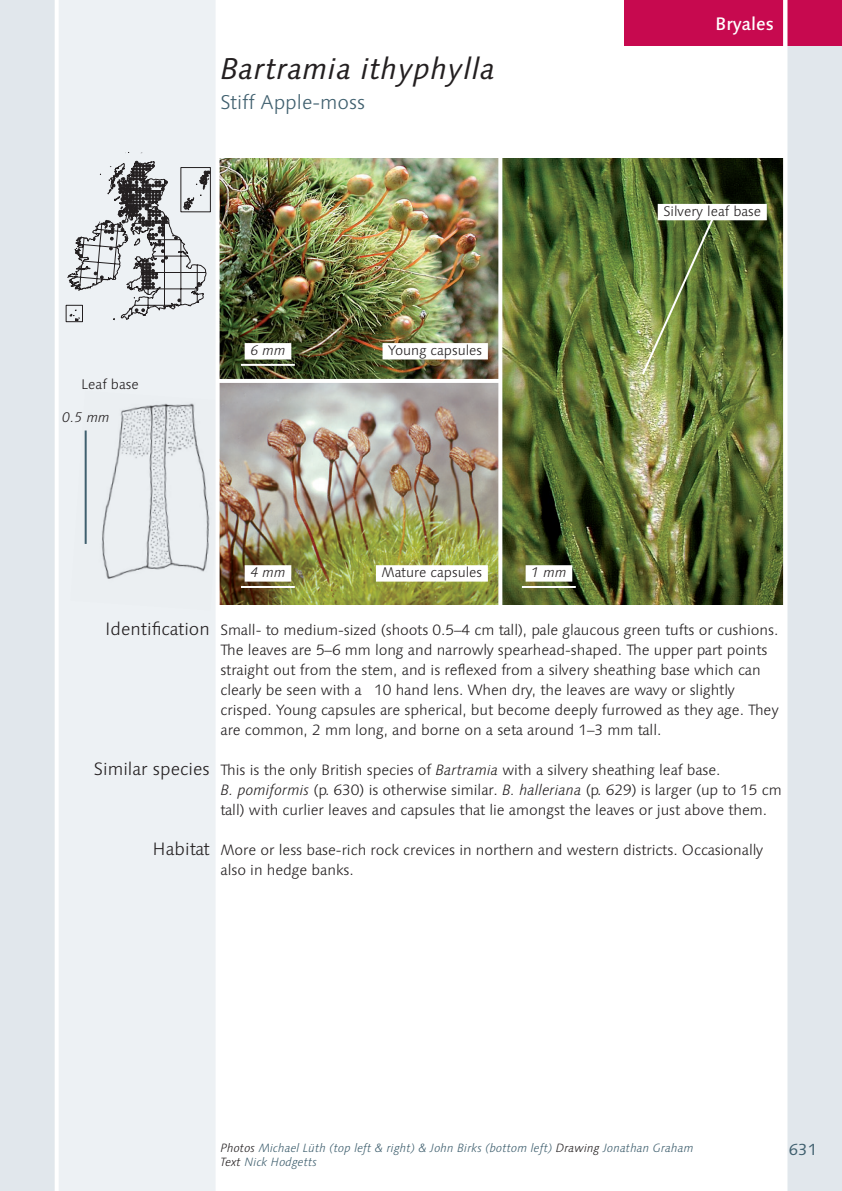
<style>
.page{position:relative;width:842px;height:1191px;background:#fff}
.page>*{position:absolute;margin:0;border:0;box-sizing:border-box;transform-origin:0 0}
.Title_1_Moss_Species{font:italic 30px "Linotype Syntax";letter-spacing:.01em;color:#231f20}
.Title_3_Moss_English{font:300 20px "Linotype Syntax";color:#3f5f6e}
.Text_Subheads_Right{font:300 18px "Linotype Syntax";color:#231f20}
.Title_4_Order_Name{font:500 18px "Linotype Syntax";color:#fff}
.t1{font:16px "Linotype Syntax";color:#3f5f6e}
.Text_Body{font:300 15px/20px "Linotype Syntax";letter-spacing:-.005em;color:#231f20}
.Photo_Annotation_Wit{font:300 14px "Linotype Syntax";color:#231f20}
.Photo_Annotation_Wit-2{font:italic 300 14px "Linotype Syntax";color:#231f20}
.Drawing_Annotation{font:300 14px "Linotype Syntax";color:#231f20}
.Drawing_Scale_Bar{font:italic 300 14px "Linotype Syntax";color:#231f20}
.Text_Credits{font:italic 300 12px/14px "Linotype Syntax";color:#3f5f6e}
.s1{font-style:italic}
.s2{color:#231f20}
</style>
<div class="page">
<img style="left:220px;top:159px;width:563px;height:445px">
<div style="left:376px;top:565px;width:112px;height:16px;background:#fff"></div>
<hr style="left:522px;top:586px;width:54px;height:2px;background:#fff">
<div style="left:526px;top:565px;width:46px;height:16px;background:#fff"></div>
<svg style="left:498px;top:158px;width:4px;height:447px"></svg>
<div style="left:382px;top:343px;width:106px;height:16px;background:#fff"></div>
<hr style="left:218px;top:379px;width:282px;height:4px;background:#fff">
<img style="left:640px;top:212px;width:77px;height:165px">
<div style="left:785px;top:0;width:57px;height:1191px;background:#e1e7ec"></div>
<div style="left:624px;top:0;width:218px;height:45px;background:#c7094f"></div>
<hr style="left:241px;top:586px;width:54px;height:2px;background:#fff">
<div style="left:245px;top:565px;width:46px;height:16px;background:#fff"></div>
<hr style="left:241px;top:364px;width:54px;height:2px;background:#fff">
<div style="left:245px;top:343px;width:46px;height:16px;background:#fff"></div>
<div style="left:0;top:0;width:218px;height:1191px;background:#edf1f4"></div>
<img style="left:84px;top:391px;width:141px;height:214px">
<svg style="left:66px;top:152px;width:144px;height:170px"></svg>
<div style="left:0;top:0;width:57px;height:1191px;background:#e1e7ec"></div>
<hr style="left:55px;top:0;width:4px;height:1191px;background:#fff">
<hr style="left:216px;top:0;width:4px;height:1191px;background:#fff">
<hr style="left:783px;top:0;width:4px;height:1191px;background:#fff">
<div style="left:658px;top:204px;width:109px;height:16px;background:#fff"></div>
<hr style="left:85px;top:430px;width:2px;height:114px;background:#3f5f6e">
<p class="Title_1_Moss_Species" style="left:220px;top:51px;width:276px">Bartramia ithyphylla</p>
<p class="Title_3_Moss_English" style="left:220px;top:90px;width:146px">Stiff Apple-moss</p>
<p class="Drawing_Annotation" style="left:81px;top:375px;width:59px">Leaf base</p>
<p class="Drawing_Scale_Bar" style="left:62px;top:409px;width:49px">0.5 mm</p>
<p class="Photo_Annotation_Wit-2" style="left:250px;top:342px;width:37px">6 mm</p>
<p class="Photo_Annotation_Wit" style="left:388px;top:342px;width:96px">Young capsules</p>
<p class="Title_4_Order_Name" style="left:715px;top:13px;width:60px">Bryales</p>
<p class="Photo_Annotation_Wit" style="left:663px;top:203px;width:99px">Silvery leaf base</p>
<p class="Photo_Annotation_Wit-2" style="left:250px;top:564px;width:37px">4 mm</p>
<p class="Photo_Annotation_Wit" style="left:382px;top:564px;width:102px">Mature capsules</p>
<p class="Photo_Annotation_Wit-2" style="left:531px;top:564px;width:37px">1 mm</p>
<p class="Text_Subheads_Right" style="left:105px;top:618px;width:106px">Identification</p>
<p class="Text_Subheads_Right" style="left:94px;top:758px;width:117px">Similar species</p>
<p class="Text_Subheads_Right" style="left:153px;top:838px;width:59px">Habitat</p>
<p class="Text_Body" style="left:220px;top:620px;width:560px">Small- to medium-sized (shoots 0.5–4 cm tall), pale glaucous green tufts or cushions.<br>The leaves are 5–6 mm long and narrowly spearhead-shaped. The upper part points straight out from the stem, and is reflexed from a silvery sheathing base which can clearly be seen with a 10 hand lens. When dry, the leaves are wavy or slightly crisped. Young capsules are spherical, but become deeply furrowed as they age. They are common, 2 mm long, and borne on a seta around 1–3 mm tall.</p>
<p class="Text_Body" style="left:220px;top:760px;width:563px">This is the only British species of <span class="s1">Bartramia</span> with a silvery sheathing leaf base.<br><span class="s1">B. pomiformis</span> (p. 630) is otherwise similar. <span class="s1">B. halleriana</span> (p. 629) is larger (up to 15 cm tall) with curlier leaves and capsules that lie amongst the leaves or just above them.</p>
<p class="Text_Body" style="left:220px;top:840px;width:544px">More or less base-rich rock crevices in northern and western districts. Occasionally also in hedge banks.</p>
<p class="Text_Credits" style="left:220px;top:1140px;width:475px"><span class="s2">Photos</span> Michael Lüth (top left &amp; right) &amp; John Birks (bottom left) <span class="s2">Drawing</span> Jonathan Graham<br><span class="s2">Text</span> Nick Hodgetts</p>
<p class="t1" style="left:789px;top:1139px;width:30px">631</p>
</div>
